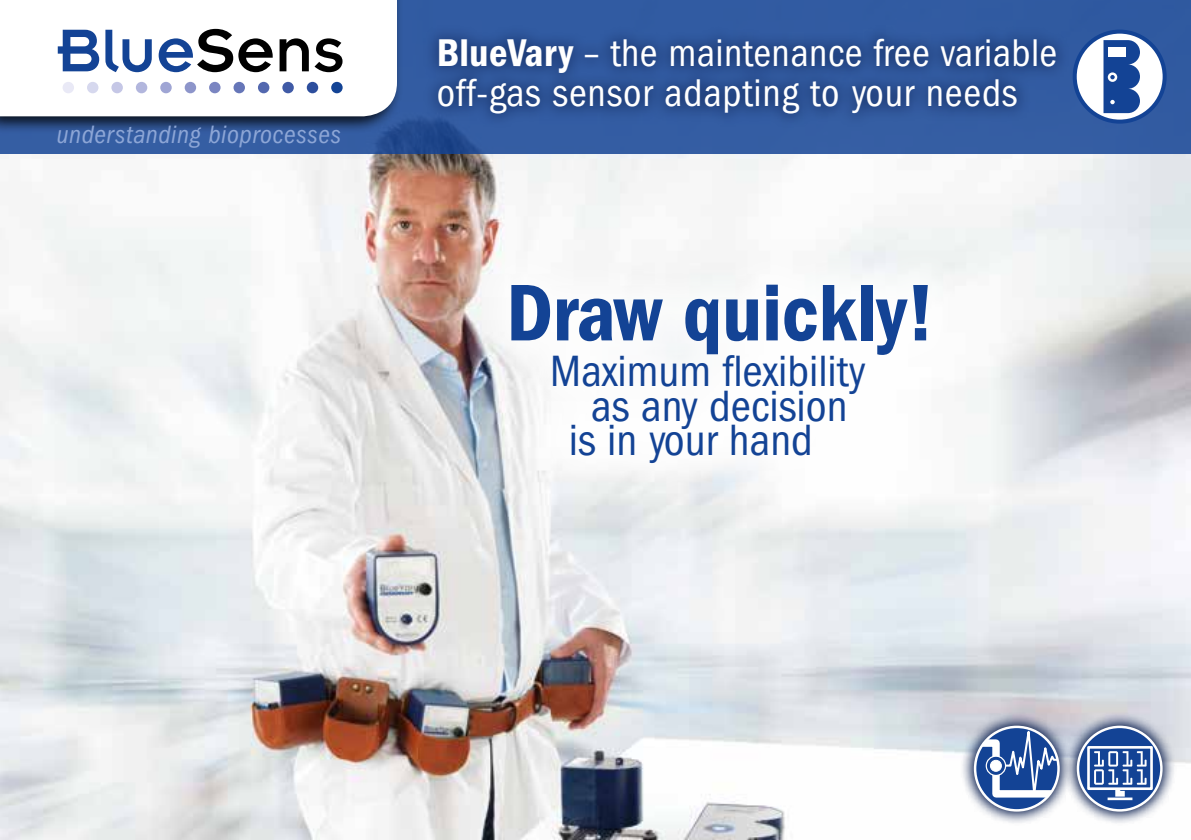
<style>
.page{position:relative;width:1191px;height:840px;background:#fff}
.page>*{position:absolute;margin:0;border:0;box-sizing:border-box;transform-origin:0 0}
.t1{font:600 condensed 83px "Franklin Gothic";color:#134395}
.t2{font:condensed 45.4px/68px "Franklin Gothic";color:#134395}
.t3{font:condensed 40px/40px "Franklin Gothic";letter-spacing:.01em;color:#fff}
.t4{font:italic condensed 26px "Franklin Gothic";letter-spacing:.02em;color:#8da6d6}
.s1{font-weight:600}
</style>
<div class="page">
<img style="left:0;top:153px;width:1191px;height:686px">
<div style="left:0;top:0;width:1191px;height:153px;background:#325ba2"></div>
<div style="left:0;top:0;width:403px;height:134px;background:#000;opacity:.8"></div>
<div style="left:0;top:0;width:397px;height:116px;background:#fff"></div>
<svg style="left:58px;top:30px;width:41px;height:41px;background:#6e8bbd"></svg>
<svg style="left:105px;top:30px;width:47px;height:42px;background:#9fb3d4"></svg>
<svg style="left:159px;top:29px;width:114px;height:43px;background:#959ca6"></svg>
<svg style="left:279px;top:38px;width:63px;height:34px;background:#868686"></svg>
<div style="left:63px;top:82px;width:11px;height:11px;background:#e9e9f6;border-radius:50%"></div>
<div style="left:87px;top:82px;width:11px;height:11px;background:#d6d8ee;border-radius:50%"></div>
<div style="left:111px;top:82px;width:12px;height:11px;background:#c5c7e6;border-radius:50%"></div>
<div style="left:136px;top:82px;width:11px;height:11px;background:#b2b6dd;border-radius:50%"></div>
<div style="left:160px;top:82px;width:12px;height:11px;background:#9fa5d4;border-radius:50%"></div>
<div style="left:185px;top:82px;width:11px;height:11px;background:#8d95ca;border-radius:50%"></div>
<div style="left:209px;top:82px;width:11px;height:11px;background:#7a85c1;border-radius:50%"></div>
<div style="left:233px;top:82px;width:12px;height:11px;background:#6676b8;border-radius:50%"></div>
<div style="left:258px;top:82px;width:11px;height:11px;background:#5368af;border-radius:50%"></div>
<div style="left:282px;top:82px;width:12px;height:11px;background:#405aa6;border-radius:50%"></div>
<div style="left:307px;top:82px;width:11px;height:11px;background:#2d4e9d;border-radius:50%"></div>
<div style="left:331px;top:82px;width:12px;height:11px;background:#134395;border-radius:50%"></div>
<svg style="left:1074px;top:711px;width:103px;height:114px"></svg>
<svg style="left:1078px;top:726px;width:83px;height:83px;background:#315ba2"></svg>
<div style="left:1076px;top:725px;width:86px;height:86px;border:2px solid #fff;border-radius:50%"></div>
<div style="left:1087px;top:745px;width:65px;height:44px;border:3px solid #fff"></div>
<hr style="left:1107px;top:797px;width:25px;height:2px;background:#fff">
<svg style="left:1094px;top:750px;width:52px;height:46px"></svg>
<svg style="left:959px;top:711px;width:115px;height:114px"></svg>
<svg style="left:975px;top:726px;width:83px;height:83px"></svg>
<svg style="left:986px;top:755px;width:19px;height:20px"></svg>
<div style="left:985px;top:755px;width:21px;height:20px;border:1px solid #fff;border-radius:50%"></div>
<div style="left:990px;top:759px;width:11px;height:11px;background:#fff;border-radius:50%"></div>
<div style="left:990px;top:759px;width:11px;height:12px;border:1px solid #fff;border-radius:50%"></div>
<div style="left:974px;top:725px;width:85px;height:86px;border:2px solid #fff;border-radius:50%"></div>
<div style="left:423px;top:23px;width:648px;height:105px;background:#0c2050;opacity:.5"></div>
<div style="left:1074px;top:32px;width:90px;height:89px;background:#fff;border-radius:50%"></div>
<svg style="left:1103px;top:40px;width:37px;height:73px;background:#3d64a7"></svg>
<div style="left:1072px;top:30px;width:94px;height:94px;border:4px solid #134395;border-radius:50%"></div>
<div style="left:470px;top:244px;width:498px;height:258px;background:#fff"></div>
<p class="t4" style="left:57px;top:120px;width:286px">understanding bioprocesses</p>
<p class="t3" style="left:437px;top:33px;width:622px"><span class="s1">BlueVary</span> – the maintenance free variable off-gas sensor adapting to your needs</p>
<h1 class="t1" style="left:506px;top:265px;width:430px">Draw quickly!</h1>
<p class="t2" style="left:569px;top:337px;width:298px;text-indent:-19px">Maximum flexibility is in your hand</p>
<p class="t2" style="left:591px;top:371px;width:258px">as any decision</p>
</div>
